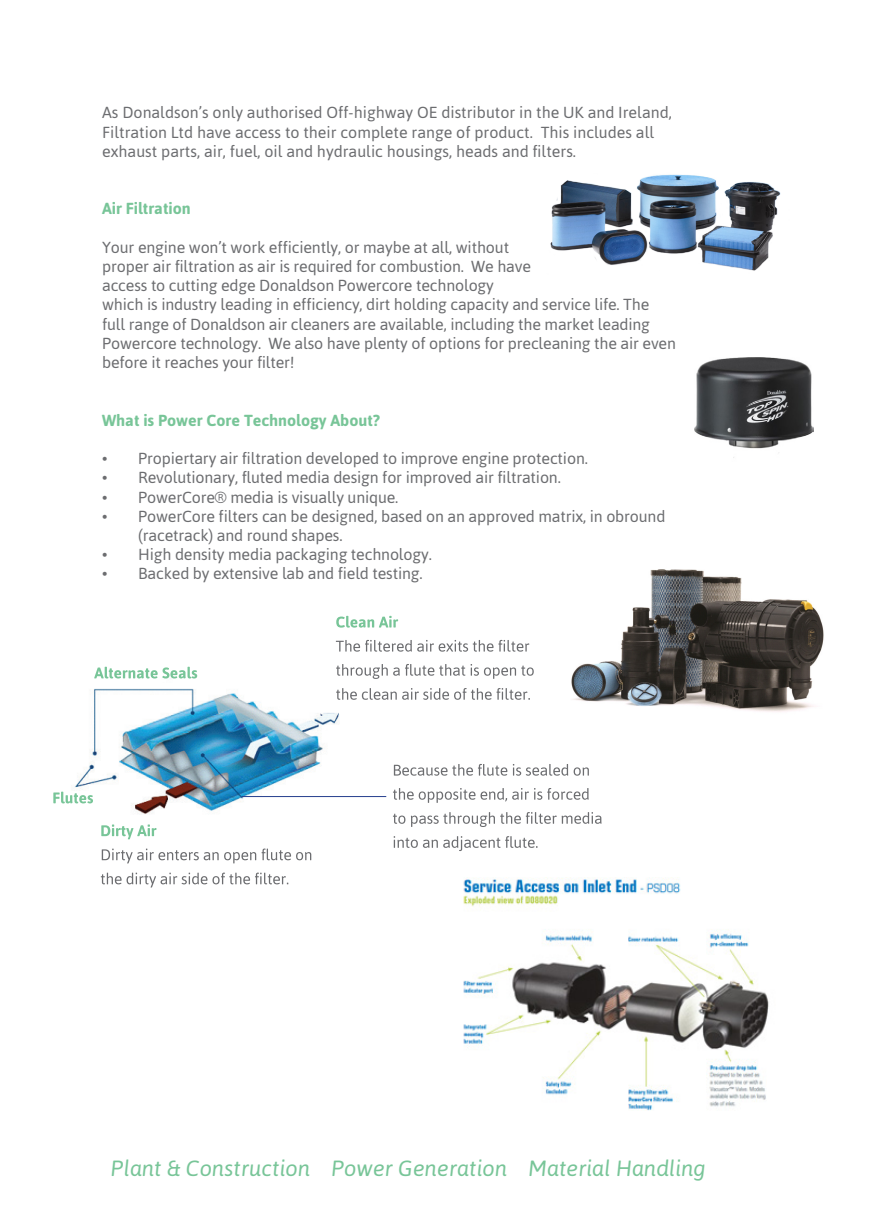
<style>
.page{position:relative;width:874px;height:1225px;background:#fff}
.page>*{position:absolute;margin:0;border:0;box-sizing:border-box;transform-origin:0 0}
.t1{font:italic 22px "Asap";color:#78c598}
.t2{font:16px/19.2px "Asap";letter-spacing:-.01em;color:#6c6d70}
.t3{font:700 16px "Asap";color:#78c598}
</style>
<div class="page">
<img style="left:694px;top:358px;width:118px;height:100px">
<img style="left:571px;top:569px;width:253px;height:143px">
<img style="left:550px;top:174px;width:231px;height:97px">
<img style="left:66px;top:675px;width:280px;height:165px">
<svg style="left:94px;top:666px;width:103px;height:12px"></svg>
<svg style="left:53px;top:791px;width:40px;height:12px"></svg>
<svg style="left:101px;top:872px;width:187px;height:15px"></svg>
<svg style="left:102px;top:848px;width:209px;height:15px"></svg>
<svg style="left:101px;top:824px;width:55px;height:15px"></svg>
<hr style="left:242px;top:796px;width:144px;height:1px;background:#253f8e">
<svg style="left:393px;top:836px;width:144px;height:15px"></svg>
<svg style="left:393px;top:812px;width:208px;height:15px"></svg>
<svg style="left:393px;top:788px;width:195px;height:15px"></svg>
<svg style="left:393px;top:764px;width:195px;height:11px"></svg>
<svg style="left:336px;top:688px;width:193px;height:12px"></svg>
<svg style="left:336px;top:664px;width:197px;height:15px"></svg>
<svg style="left:336px;top:640px;width:193px;height:11px"></svg>
<svg style="left:336px;top:616px;width:62px;height:11px"></svg>
<img style="left:463px;top:877px;width:306px;height:234px">
<p class="t2" style="left:102px;top:103px;width:571px">As Donaldson’s only authorised Off-highway OE distributor in the UK and Ireland,<br>Filtration Ltd have access to their complete range of product. This includes all exhaust parts, air, fuel, oil and hydraulic housings, heads and filters.</p>
<p class="t3" style="left:102px;top:198px;width:90px">Air Filtration</p>
<p class="t2" style="left:102px;top:237px;width:575px">Your engine won’t work efficiently, or maybe at all, without<br>proper air filtration as air is required for combustion. We have<br>access to cutting edge Donaldson Powercore technology<br>which is industry leading in efficiency, dirt holding capacity and service life. The full range of Donaldson air cleaners are available, including the market leading Powercore technology. We also have plenty of options for precleaning the air even before it reaches your filter!</p>
<p class="t3" style="left:102px;top:409px;width:279px">What is Power Core Technology About?</p>
<p class="t2" style="left:102px;top:448px;width:487px">• Propiertary air filtration developed to improve engine protection.</p>
<p class="t2" style="left:102px;top:467px;width:460px">• Revolutionary, fluted media design for improved air filtration.</p>
<p class="t2" style="left:102px;top:487px;width:298px">• PowerCore® media is visually unique.</p>
<p class="t2" style="left:138px;top:506px;width:528px;text-indent:-36px">• PowerCore filters can be designed, based on an approved matrix, in obround (racetrack) and round shapes.</p>
<p class="t2" style="left:102px;top:544px;width:331px">• High density media packaging technology.</p>
<p class="t2" style="left:102px;top:563px;width:322px">• Backed by extensive lab and field testing.</p>
<p class="t1" style="left:111px;top:1153px;width:596px">Plant &amp; Construction Power Generation Material Handling</p>
</div>
